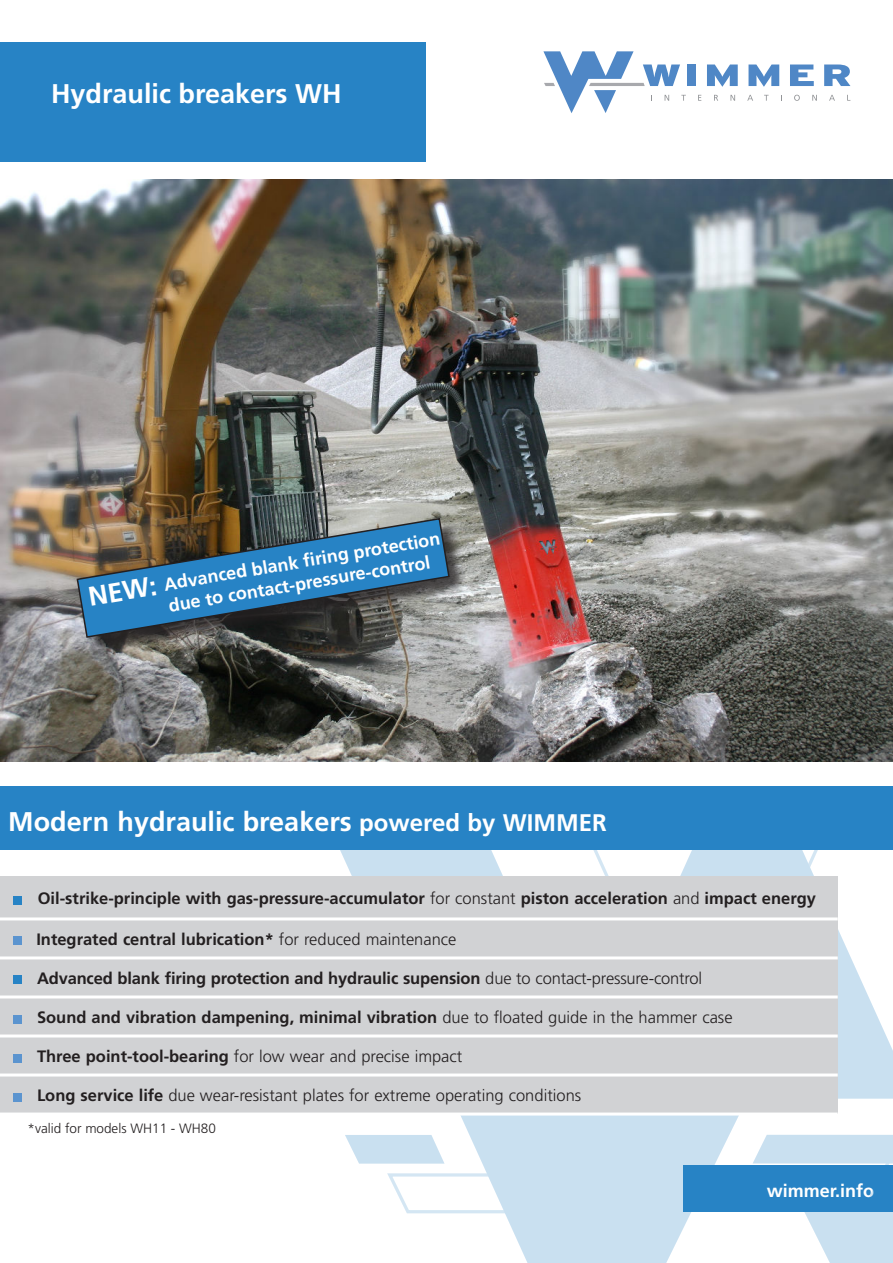
<style>
.page{position:relative;width:893px;height:1263px;background:#fff}
.page>*{position:absolute;margin:0;border:0;box-sizing:border-box;transform-origin:0 0}
.t1{font:700 27px "Frutiger LT Pro";color:#fff}
.t2{font:700 18px/21.6px "Frutiger LT Com";color:#fff}
.t3{font:700 18px "Frutiger LT Pro";color:#fff}
.t4{font:700 16.5px "Frutiger LT Pro";color:#231f20}
.t5{font:300 16.5px "Frutiger LT Pro";color:#231f20}
.t6{font:300 13.5px "Frutiger LT Pro";color:#231f20}
.s1{font-size:27px}
.s2{font-size:24px}
.s3{font-weight:300}
.s4{font-weight:700}
</style>
<div class="page">
<div style="left:687px;top:65px;width:9px;height:21px;background:#4f87c6"></div>
<svg style="left:707px;top:65px;width:31px;height:22px"></svg>
<svg style="left:748px;top:65px;width:31px;height:22px"></svg>
<svg style="left:790px;top:65px;width:24px;height:21px"></svg>
<svg style="left:824px;top:65px;width:26px;height:21px"></svg>
<svg style="left:698px;top:95px;width:3px;height:6px"></svg>
<svg style="left:714px;top:95px;width:4px;height:6px"></svg>
<svg style="left:730px;top:95px;width:5px;height:6px"></svg>
<svg style="left:747px;top:95px;width:6px;height:6px"></svg>
<svg style="left:794px;top:95px;width:6px;height:6px"></svg>
<svg style="left:812px;top:95px;width:5px;height:6px"></svg>
<svg style="left:829px;top:95px;width:6px;height:6px"></svg>
<svg style="left:543px;top:51px;width:143px;height:62px"></svg>
<div style="left:0;top:43px;width:425px;height:119px;background:#2783c5"></div>
<svg style="left:340px;top:849px;width:553px;height:414px"></svg>
<svg style="left:798px;top:1200px;width:95px;height:63px"></svg>
<svg style="left:345px;top:1135px;width:100px;height:29px;background:#d1e4f2"></svg>
<svg style="left:753px;top:1135px;width:140px;height:29px;background:#cce1f0"></svg>
<img style="left:0;top:179px;width:893px;height:583px">
<div style="left:0;top:786px;width:893px;height:63px;background:#2783c5"></div>
<div style="left:0;top:876px;width:838px;height:238px;background:#d1d2d4"></div>
<hr style="left:0;top:917px;width:838px;height:3px;background:#fff">
<hr style="left:0;top:956px;width:838px;height:3px;background:#fff">
<hr style="left:0;top:995px;width:838px;height:3px;background:#fff">
<hr style="left:0;top:1034px;width:838px;height:3px;background:#fff">
<hr style="left:0;top:1073px;width:838px;height:3px;background:#fff">
<hr style="left:0;top:1112px;width:838px;height:3px;background:#fff">
<div style="left:13px;top:896px;width:8px;height:8px;background:#2783c5"></div>
<div style="left:13px;top:937px;width:8px;height:8px;background:#5b94cf"></div>
<div style="left:13px;top:976px;width:8px;height:8px;background:#2783c5"></div>
<div style="left:13px;top:1015px;width:8px;height:8px;background:#5b94cf"></div>
<div style="left:13px;top:1054px;width:8px;height:8px;background:#5b94cf"></div>
<div style="left:13px;top:1093px;width:8px;height:8px;background:#5b94cf"></div>
<div style="left:79px;top:521px;width:389px;height:135px;background:#231f20;opacity:.75"></div>
<img style="left:76px;top:517px;width:375px;height:122px">
<h1 class="t1" style="left:51px;top:82px;width:292px">Hydraulic breakers WH</h1>
<p class="t2" style="left:163px;top:575px;width:280px;text-indent:-77px;rotate:-10deg"><span class="s1">NEW:</span> Advanced blank fi ring protection due to contact-pressure-control</p>
<h1 class="t1" style="left:8px;top:810px;width:600px">Modern hydraulic breakers <span class="s2">powered by WIMMER</span></h1>
<p class="t4" style="left:38px;top:892px;width:780px">Oil-strike-principle with gas-pressure-accumulator <span class="s3">for constant</span> piston acceleration <span class="s3">and</span> impact energy</p>
<p class="t4" style="left:36px;top:933px;width:422px">Integrated central lubrication* <span class="s3">for reduced maintenance</span></p>
<p class="t4" style="left:37px;top:972px;width:667px">Advanced blank firing protection and hydraulic supension <span class="s3">due to contact-pressure-control</span></p>
<p class="t4" style="left:37px;top:1011px;width:697px">Sound and vibration dampening, minimal vibration <span class="s3">due to floated guide in the hammer case</span></p>
<p class="t5" style="left:37px;top:1050px;width:427px"><span class="s4">Three point-tool-bearing</span> for low wear and precise impact</p>
<p class="t5" style="left:37px;top:1089px;width:546px"><span class="s4">Long service life</span> due wear-resistant plates for extreme operating conditions</p>
<p class="t6" style="left:28px;top:1122px;width:190px">*valid for models WH11 - WH80</p>
<p class="t3" style="left:767px;top:1183px;width:109px">wimmer.info</p>
</div>
